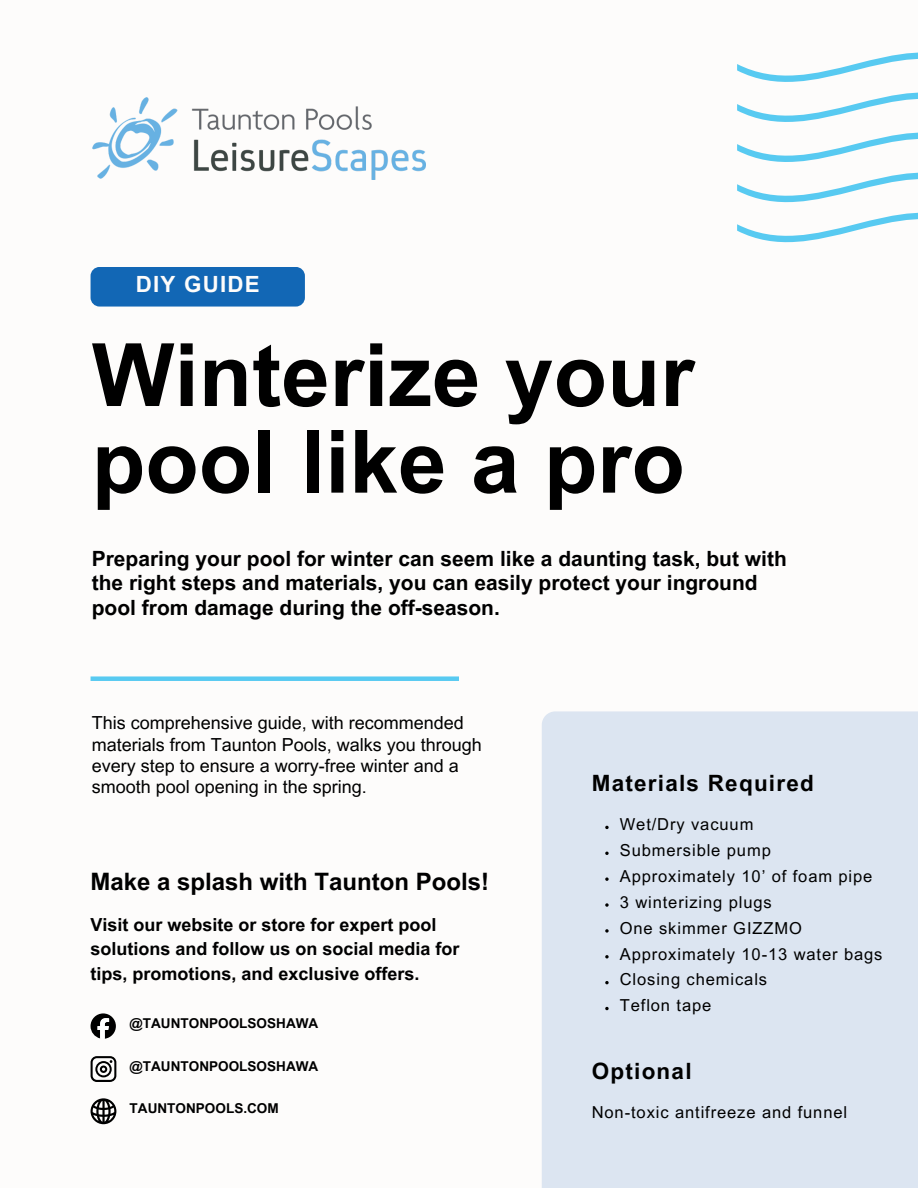
<style>
.page{position:relative;width:918px;height:1188px;background:#fdfcfb}
.page>*{position:absolute;margin:0;border:0;box-sizing:border-box;transform-origin:0 0}
.t1{font:700 87.45px/86.7px "Arial MT Pro";color:#000}
.t2{font:700 24px "Arial MT Pro";color:#000}
.t3{font:700 22.5px "Arial MT Pro";letter-spacing:.055em;color:#000}
.t4{font:700 22.35px "Arial MT Pro";letter-spacing:.055em;color:#fdfcfb}
.t5{font:700 21px/24.8px "Arial MT Pro";color:#000}
.t6{font:18px/21.3px "Arial MT Pro";color:#000}
.t7{font:700 18px/24.8px "Arial MT Pro";color:#000}
.t8{font:16.5px "Arial MT Pro";letter-spacing:.055em;color:#000}
.t9{font:700 13.5px "Arial MT Pro";color:#000}
</style>
<div class="page">
<div style="left:91px;top:267px;width:214px;height:40px;background:#1267b5;border-radius:9px"></div>
<img style="left:92px;top:97px;width:334px;height:82px">
<div style="left:542px;top:711px;width:376px;height:477px;background:#dce5f1"></div>
<svg style="left:605px;top:826px;width:4px;height:3px"></svg>
<svg style="left:605px;top:852px;width:4px;height:3px"></svg>
<svg style="left:605px;top:877px;width:4px;height:4px"></svg>
<svg style="left:605px;top:903px;width:4px;height:4px"></svg>
<svg style="left:605px;top:929px;width:4px;height:4px"></svg>
<svg style="left:605px;top:955px;width:4px;height:3px"></svg>
<svg style="left:605px;top:981px;width:4px;height:3px"></svg>
<svg style="left:605px;top:1007px;width:4px;height:3px"></svg>
<svg style="left:737px;top:52px;width:181px;height:191px"></svg>
<div style="left:91px;top:676px;width:368px;height:5px;background:#58caf1"></div>
<svg style="left:91px;top:1013px;width:25px;height:26px"></svg>
<svg style="left:91px;top:1056px;width:25px;height:26px"></svg>
<svg style="left:91px;top:1098px;width:25px;height:26px"></svg>
<p class="t4" style="left:136px;top:276px;width:126px">DIY GUIDE</p>
<h2 class="t1" style="left:92px;top:343px;width:604px">Winterize your pool like a pro</h2>
<p class="t5" style="left:92px;top:548px;width:697px">Preparing your pool for winter can seem like a daunting task, but with the right steps and materials, you can easily protect your inground pool from damage during the off-season.</p>
<h1 class="t6" style="left:92px;top:715px;width:392px">This comprehensive guide, with recommended materials from Taunton Pools, walks you through every step to ensure a worry-free winter and a smooth pool opening in the spring.</h1>
<p class="t2" style="left:91px;top:873px;width:400px">Make a splash with Taunton Pools!</p>
<p class="t7" style="left:91px;top:914px;width:371px">Visit our website or store for expert pool solutions and follow us on social media for tips, promotions, and exclusive offers.</p>
<p class="t9" style="left:130px;top:1018px;width:190px">@TAUNTONPOOLSOSHAWA</p>
<p class="t9" style="left:130px;top:1061px;width:190px">@TAUNTONPOOLSOSHAWA</p>
<p class="t9" style="left:130px;top:1103px;width:151px">TAUNTONPOOLS.COM</p>
<h3 class="t3" style="left:592px;top:775px;width:224px">Materials Required</h3>
<h5 class="t8" style="left:620px;top:818px;width:135px">Wet/Dry vacuum</h5>
<h4 class="t8" style="left:620px;top:844px;width:153px">Submersible pump</h4>
<p class="t8" style="left:620px;top:870px;width:254px">Approximately 10’ of foam pipe</p>
<p class="t8" style="left:620px;top:896px;width:153px">3 winterizing plugs</p>
<p class="t8" style="left:620px;top:922px;width:184px">One skimmer GIZZMO</p>
<p class="t8" style="left:620px;top:948px;width:264px">Approximately 10-13 water bags</p>
<p class="t8" style="left:620px;top:973px;width:149px">Closing chemicals</p>
<p class="t8" style="left:620px;top:999px;width:93px">Teflon tape</p>
<h3 class="t3" style="left:592px;top:1063px;width:101px">Optional</h3>
<h3 class="t8" style="left:592px;top:1106px;width:257px">Non-toxic antifreeze and funnel</h3>
</div>
